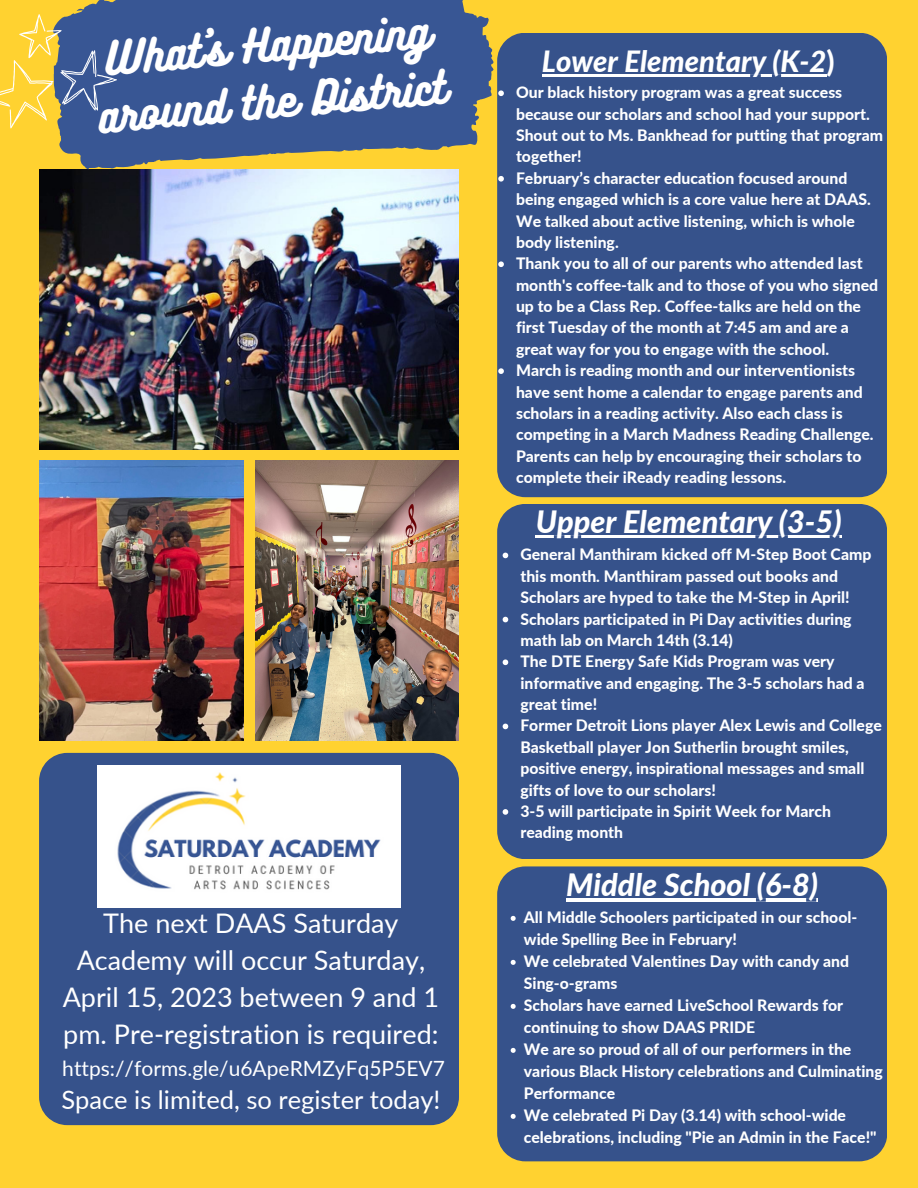
<style>
.page{position:relative;width:918px;height:1188px;background:#ffd230}
.page>*{position:absolute;margin:0;border:0;box-sizing:border-box;transform-origin:0 0}
.t1{font:41.1px/56.8px "Bukhari Script";color:#fff}
.t2{font:italic 800 30.75px "Lato";color:#fff}
.t3{font:italic 800 29.25px "Lato";color:#fff}
.t4{font:27px/37.2px "Lato";color:#fff;text-align:center}
.t5{font:25.5px "Lato";color:#fff}
.t6{font:21px "Lato";color:#fff}
.t7{font:800 15.75px/21.3px "Lato";color:#fff}
.s1{font-style:normal}
</style>
<div class="page">
<img style="left:39px;top:169px;width:420px;height:281px">
<img style="left:39px;top:461px;width:205px;height:280px">
<img style="left:255px;top:461px;width:204px;height:280px">
<svg style="left:59px;top:0;width:435px;height:169px;fill:#385694"></svg>
<div style="left:497px;top:504px;width:390px;height:354px;background:#36528b"></div>
<div style="left:497px;top:33px;width:390px;height:464px;background:#36528b"></div>
<div style="left:497px;top:866px;width:390px;height:295px;background:#36528b"></div>
<svg style="left:0;top:14px;width:117px;height:115px"></svg>
<div style="left:39px;top:753px;width:420px;height:372px;background:#36528b"></div>
<img style="left:98px;top:766px;width:303px;height:142px">
<svg style="left:498px;top:90px;width:6px;height:6px"></svg>
<svg style="left:498px;top:176px;width:6px;height:6px"></svg>
<svg style="left:498px;top:261px;width:6px;height:6px"></svg>
<svg style="left:498px;top:368px;width:6px;height:6px"></svg>
<hr style="left:542px;top:75px;width:285px;height:2px;background:#fff">
<svg style="left:503px;top:553px;width:5px;height:5px"></svg>
<svg style="left:503px;top:617px;width:5px;height:5px"></svg>
<svg style="left:503px;top:659px;width:5px;height:6px"></svg>
<svg style="left:503px;top:724px;width:5px;height:5px"></svg>
<svg style="left:503px;top:809px;width:5px;height:6px"></svg>
<hr style="left:536px;top:536px;width:306px;height:2px;background:#fff">
<svg style="left:511px;top:916px;width:5px;height:5px"></svg>
<svg style="left:511px;top:960px;width:5px;height:5px"></svg>
<svg style="left:511px;top:1004px;width:5px;height:5px"></svg>
<svg style="left:511px;top:1048px;width:5px;height:5px"></svg>
<svg style="left:511px;top:1114px;width:5px;height:5px"></svg>
<hr style="left:566px;top:898px;width:252px;height:3px;background:#fff">
<h1 class="t1" style="left:91px;top:30px;width:350px;rotate:-5deg">What's Happening around the District</h1>
<h3 class="t4" style="left:63px;top:904px;width:378px">The next DAAS Saturday<br>Academy will occur Saturday,<br>April 15, 2023 between 9 and 1 pm. Pre-registration is required:</h3>
<h3 class="t6" style="left:62px;top:1055px;width:384px">https://forms.gle/u6ApeRMZyFq5P5EV7</h3>
<h3 class="t5" style="left:61px;top:1084px;width:381px">Space is limited, so register today!</h3>
<h3 class="t3" style="left:542px;top:44px;width:294px">Lower Elementary (K-2<span class="s1">)</span></h3>
<p class="t7" style="left:516px;top:82px;width:369px">Our black history program was a great success because our scholars and school had your support.<br>Shout out to Ms. Bankhead for putting that program together!<br>February’s character education focused around being engaged which is a core value here at DAAS.<br>We talked about active listening, which is whole body listening.<br>Thank you to all of our parents who attended last month's coffee-talk and to those of you who signed up to be a Class Rep. Coffee-talks are held on the first Tuesday of the month at 7:45 am and are a great way for you to engage with the school.<br>March is reading month and our interventionists have sent home a calendar to engage parents and scholars in a reading activity. Also each class is competing in a March Madness Reading Challenge.<br>Parents can help by encouraging their scholars to complete their iReady reading lessons.</p>
<h2 class="t2" style="left:536px;top:503px;width:308px">Upper Elementary (3-5)</h2>
<p class="t7" style="left:520px;top:544px;width:363px">General Manthiram kicked off M-Step Boot Camp this month. Manthiram passed out books and Scholars are hyped to take the M-Step in April!<br>Scholars participated in Pi Day activities during math lab on March 14th (3.14)<br>The DTE Energy Safe Kids Program was very informative and engaging. The 3-5 scholars had a great time!<br>Former Detroit Lions player Alex Lewis and College Basketball player Jon Sutherlin brought smiles, positive energy, inspirational messages and small gifts of love to our scholars!<br>3-5 will participate in Spirit Week for March reading month</p>
<h2 class="t2" style="left:566px;top:866px;width:253px">Middle School (6-8)</h2>
<p class="t7" style="left:524px;top:906px;width:360px;line-height:22px">All Middle Schoolers participated in our school&shy;wide Spelling Bee in February!<br>We celebrated Valentines Day with candy and Sing-o-grams<br>Scholars have earned LiveSchool Rewards for continuing to show DAAS PRIDE<br>We are so proud of all of our performers in the various Black History celebrations and Culminating Performance<br>We celebrated Pi Day (3.14) with school-wide celebrations, including "Pie an Admin in the Face!"</p>
</div>
